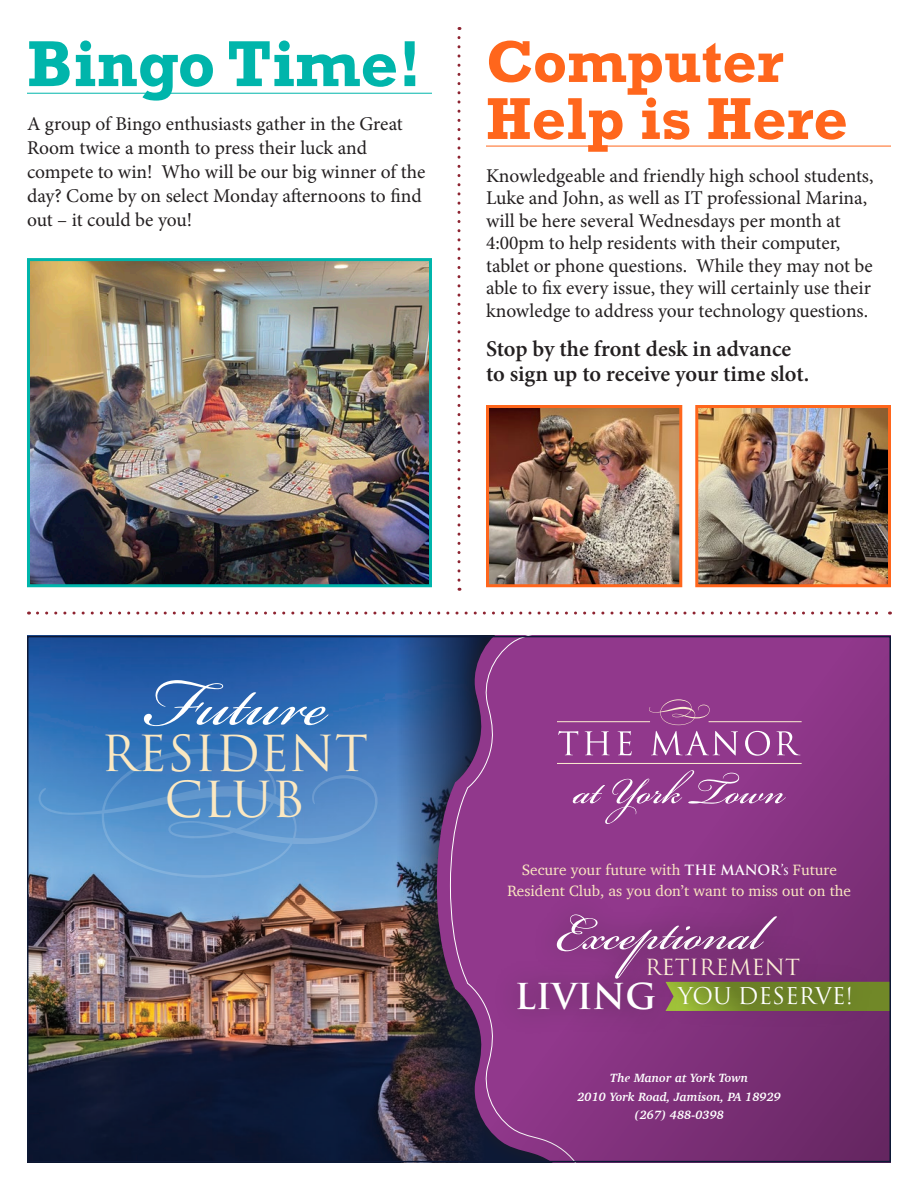
<style>
.page{position:relative;width:918px;height:1188px;background:#fff}
.page>*{position:absolute;margin:0;border:0;box-sizing:border-box;transform-origin:0 0}
.t1{font:102.15px "Bickham Script Pro";letter-spacing:.01em;color:#fff}
.t2{font:73.95px "Bickham Script Pro";color:#fff}
.t3{font:700 66px "Rockwell";color:#00b5ab}
.t4{font:700 60px/57px "Rockwell";color:#ff661c}
.t5{font:48.3px/45.2px "Trajan";color:#fbe8c1;text-align:center}
.t6{font:600 22.5px/25.5px "Minion Pro";color:#231f20}
.t7{font:22.5px "Trajan";color:#fff}
.t8{font:21.6px "Trajan";color:#fcefd6}
.t9{font:19.5px/22.5px "Minion Pro";color:#231f20}
.t10{font:15.3px/21.1px "Charter";color:#fbe8c1;text-align:center}
.t11{font:italic 700 12.3px/18.3px "Charter";color:#fff;text-align:center}
.s1{font-family:"Trajan";font-weight:700;font-size:13.8px;color:#fff}
.s2{font-family:"Trajan";font-weight:700;font-size:9.6px;color:#fff}
.s3{font-weight:700;font-size:34.8px}
</style>
<div class="page">
<svg style="left:37px;top:612px;width:854px;height:3px"></svg>
<img style="left:30px;top:639px;width:858px;height:520px">
<svg style="left:458px;top:38px;width:2px;height:553px"></svg>
<hr style="left:486px;top:146px;width:405px;height:1px;background:#ff661c">
<img style="left:490px;top:409px;width:188px;height:174px">
<div style="left:486px;top:405px;width:196px;height:182px;border:3px solid #ff661c"></div>
<img style="left:699px;top:409px;width:188px;height:174px">
<div style="left:695px;top:405px;width:196px;height:182px;border:3px solid #ff661c"></div>
<img style="left:31px;top:262px;width:397px;height:321px">
<div style="left:27px;top:258px;width:405px;height:329px;border:3px solid #00b5ab"></div>
<hr style="left:27px;top:93px;width:405px;height:1px;background:#00b5ab">
<p class="t3" style="left:27px;top:24px;width:396px">Bingo Time!</p>
<p class="t9" style="left:27px;top:112px;width:400px;line-height:24px">A group of Bingo enthusiasts gather in the Great Room twice a month to press their luck and compete to win! Who will be our big winner of the day? Come by on select Monday afternoons to find out – it could be you!</p>
<p class="t4" style="left:486px;top:33px;width:363px">Computer<br>Help is Here</p>
<p class="t9" style="left:486px;top:164px;width:389px">Knowledgeable and friendly high school students, Luke and John, as well as IT professional Marina, will be here several Wednesdays per month at 4:00pm to help residents with their computer, tablet or phone questions. While they may not be able to fix every issue, they will certainly use their knowledge to address your technology questions.</p>
<p class="t6" style="left:486px;top:336px;width:325px">Stop by the front desk in advance to sign up to receive your time slot.</p>
<p class="t1" style="left:142px;top:629px;width:190px">Future</p>
<p class="t5" style="left:101px;top:732px;width:269px">RESIDENT<br>CLUB</p>
<p class="t10" style="left:508px;top:859px;width:345px">Secure your future with <span class="s1">THE MANOR’</span><span class="s2">s</span> Future<br>Resident Club, as you don’t want to miss out on the</p>
<p class="t2" style="left:555px;top:880px;width:210px">Exceptional</p>
<p class="t8" style="left:645px;top:954px;width:156px">RETIREMENT</p>
<p class="t7" style="left:515px;top:982px;width:339px"><span class="s3">LIVING</span> YOU DESERVE!</p>
<p class="t11" style="left:577px;top:1069px;width:205px">The Manor at York Town<br>2010 York Road, Jamison, PA 18929 (267) 488-0398</p>
</div>
